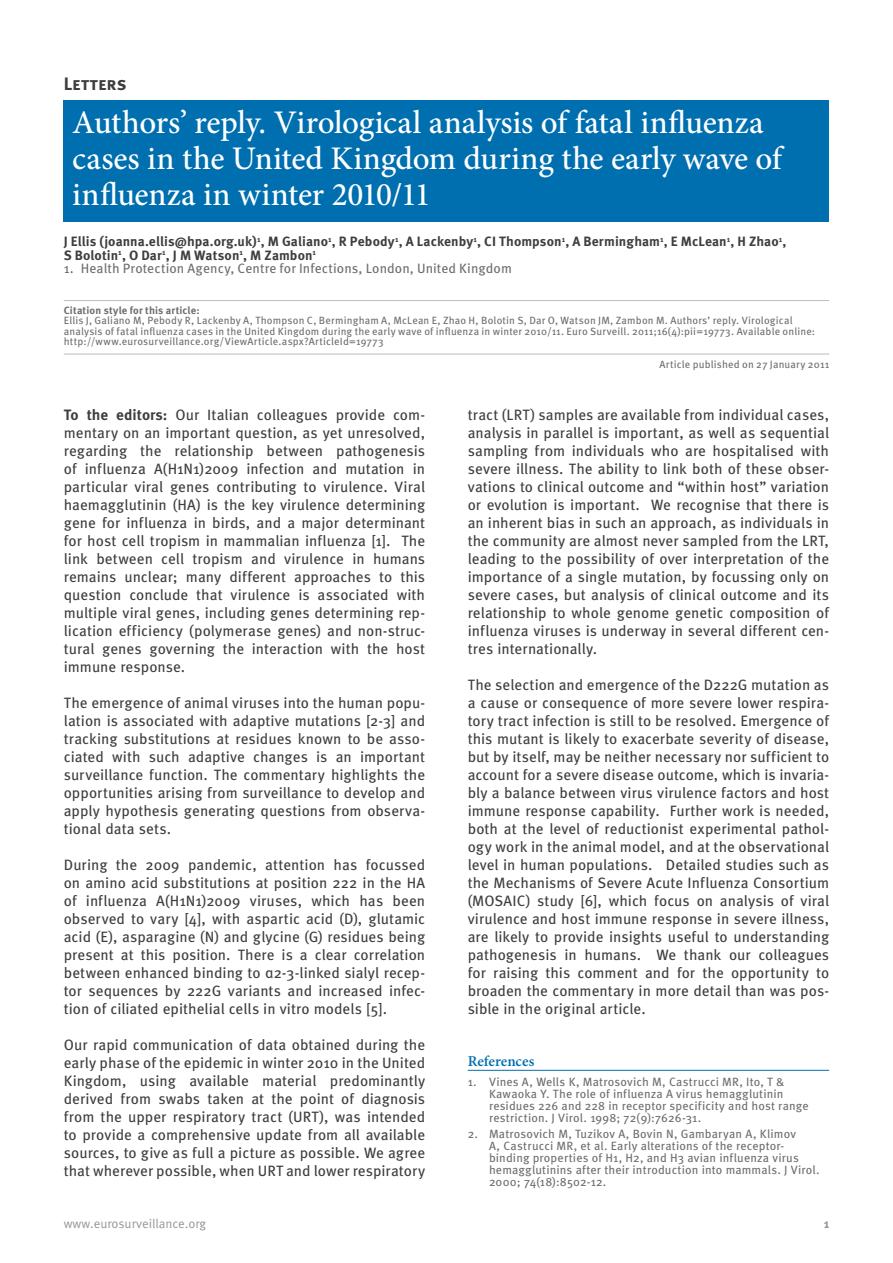
<style>
.page{position:relative;width:893px;height:1263px;background:#fff}
.page>*{position:absolute;margin:0;border:0;box-sizing:border-box;transform-origin:0 0}
.t1{font:500 33px/36px "Minion Pro";letter-spacing:-.01em;color:#fff}
.t2{font:700 18px "Meta Pro";letter-spacing:.005em;color:#3e3e3f}
.t3{font:15px/18px "Meta Pro";color:#3e3e3f;text-align:justify}
.t4{font:600 15px "Minion Pro";color:#006faf}
.t5{font:700 13.5px/13.5px "Meta Pro";letter-spacing:.005em;color:#3e3e3f}
.t6{font:13.5px "Meta Pro";letter-spacing:.01em;color:#6c6d70}
.t7{font:12.75px "Meta Pro";color:#939598}
.t8{font:700 12.75px "Meta Pro";color:#939598}
.t9{font:12px/12px "Meta Pro";letter-spacing:.01em;color:#6c6d70}
.t10{font:10.5px/10.5px "Meta Pro";letter-spacing:.015em;color:#6c6d70}
.t11{font:700 10.5px "Meta Pro";letter-spacing:.015em;color:#6c6d70}
.s1{font-weight:700}
</style>
<div class="page">
<hr style="left:64px;top:300px;width:765px;height:1px;background:#bcbdc0">
<hr style="left:64px;top:354px;width:765px;height:1px;background:#bcbdc0">
<div style="left:64px;top:100px;width:765px;height:122px;background:#006faf"></div>
<hr style="left:468px;top:1070px;width:361px;height:1px;background:#006faf">
<p class="t2" style="left:64px;top:72px;width:64px">Letters</p>
<h1 class="t1" style="left:72px;top:104px;width:711px">Authors’ reply. Virological analysis of fatal influenza cases in the United Kingdom during the early wave of influenza in winter 2010/11</h1>
<p class="t5" style="left:64px;top:235px;width:724px">J Ellis (joanna.ellis@hpa.org.uk)<sup>1</sup>, M Galiano<sup>1</sup>, R Pebody<sup>1</sup>, A Lackenby<sup>1</sup>, CI Thompson<sup>1</sup>, A Bermingham<sup>1</sup>, E McLean<sup>1</sup>, H Zhao<sup>1</sup>,<br>S Bolotin<sup>1</sup>, O Dar<sup>1</sup>, J M Watson<sup>1</sup>, M Zambon<sup>1</sup></p>
<p class="t6" style="left:64px;top:260px;width:450px">1. Health Protection Agency, Centre for Infections, London, United Kingdom</p>
<p class="t11" style="left:64px;top:303px;width:137px">Citation style for this article:</p>
<p class="t10" style="left:64px;top:316px;width:753px">Ellis J, Galiano M, Pebody R, Lackenby A, Thompson C, Bermingham A, McLean E, Zhao H, Bolotin S, Dar O, Watson JM, Zambon M. Authors’ reply. Virological analysis of fatal influenza cases in the United Kingdom during the early wave of influenza in winter 2010/11. Euro Surveill. 2011;16(4):pii=19773. Available online: http://www.eurosurveillance.org/ViewArticle.aspx?ArticleId=19773</p>
<p class="t10" style="left:659px;top:360px;width:171px">Article published on 27 January 2011</p>
<p class="t3" style="left:64px;top:406px;width:363px"><span class="s1">To the editors:</span> Our Italian colleagues provide com&shy;mentary on an important question, as yet unresolved, regarding the relationship between pathogenesis of influenza A(H1N1)2009 infection and mutation in particular viral genes contributing to virulence. Viral haemagglutinin (HA) is the key virulence determining gene for influenza in birds, and a major determinant for host cell tropism in mammalian influenza [1]. The link between cell tropism and virulence in humans remains unclear; many different approaches to this question conclude that virulence is associated with multiple viral genes, including genes determining rep&shy;lication efficiency (polymerase genes) and non-struc&shy;tural genes governing the interaction with the host immune response.</p>
<p class="t3" style="left:64px;top:694px;width:363px">The emergence of animal viruses into the human popu&shy;lation is associated with adaptive mutations [2-3] and tracking substitutions at residues known to be asso&shy;ciated with such adaptive changes is an important surveillance function. The commentary highlights the opportunities arising from surveillance to develop and apply hypothesis generating questions from observa&shy;tional data sets.</p>
<p class="t3" style="left:64px;top:856px;width:363px">During the 2009 pandemic, attention has focussed on amino acid substitutions at position 222 in the HA of influenza A(H1N1)2009 viruses, which has been observed to vary [4], with aspartic acid (D), glutamic acid (E), asparagine (N) and glycine (G) residues being present at this position. There is a clear correlation between enhanced binding to α2-3-linked sialyl recep&shy;tor sequences by 222G variants and increased infec&shy;tion of ciliated epithelial cells in vitro models [5].</p>
<p class="t3" style="left:64px;top:1036px;width:363px">Our rapid communication of data obtained during the early phase of the epidemic in winter 2010 in the United Kingdom, using available material predominantly derived from swabs taken at the point of diagnosis from the upper respiratory tract (URT), was intended to provide a comprehensive update from all available sources, to give as full a picture as possible. We agree that wherever possible, when URT and lower respiratory</p>
<p class="t3" style="left:468px;top:406px;width:363px">tract (LRT) samples are available from individual cases, analysis in parallel is important, as well as sequential sampling from individuals who are hospitalised with severe illness. The ability to link both of these obser&shy;vations to clinical outcome and “within host” variation or evolution is important. We recognise that there is an inherent bias in such an approach, as individuals in the community are almost never sampled from the LRT, leading to the possibility of over interpretation of the importance of a single mutation, by focussing only on severe cases, but analysis of clinical outcome and its relationship to whole genome genetic composition of influenza viruses is underway in several different cen&shy;tres internationally.</p>
<p class="t3" style="left:468px;top:676px;width:363px">The selection and emergence of the D222G mutation as a cause or consequence of more severe lower respira&shy;tory tract infection is still to be resolved. Emergence of this mutant is likely to exacerbate severity of disease, but by itself, may be neither necessary nor sufficient to account for a severe disease outcome, which is invaria&shy;bly a balance between virus virulence factors and host immune response capability. Further work is needed, both at the level of reductionist experimental pathol&shy;ogy work in the animal model, and at the observational level in human populations. Detailed studies such as the Mechanisms of Severe Acute Influenza Consortium (MOSAIC) study [6], which focus on analysis of viral virulence and host immune response in severe illness, are likely to provide insights useful to understanding pathogenesis in humans. We thank our colleagues for raising this comment and for the opportunity to broaden the commentary in more detail than was pos&shy;sible in the original article.</p>
<p class="t4" style="left:468px;top:1050px;width:68px">References</p>
<p class="t9" style="left:489px;top:1076px;width:321px;text-indent:-21px">1. Vines A, Wells K, Matrosovich M, Castrucci MR, Ito, T &amp; Kawaoka Y. The role of influenza A virus hemagglutinin residues 226 and 228 in receptor specificity and host range restriction. J Virol. 1998; 72(9):7626-31.</p>
<p class="t9" style="left:489px;top:1129px;width:332px;text-indent:-21px">2. Matrosovich M, Tuzikov A, Bovin N, Gambaryan A, Klimov<br>A, Castrucci MR, et al. Early alterations of the receptor&shy;binding properties of H1, H2, and H3 avian influenza virus hemagglutinins after their introduction into mammals. J Virol.<br>2000; 74(18):8502-12.</p>
<p class="t7" style="left:64px;top:1215px;width:144px">www.eurosurveillance.org</p>
<p class="t8" style="left:824px;top:1215px;width:7px">1</p>
</div>
